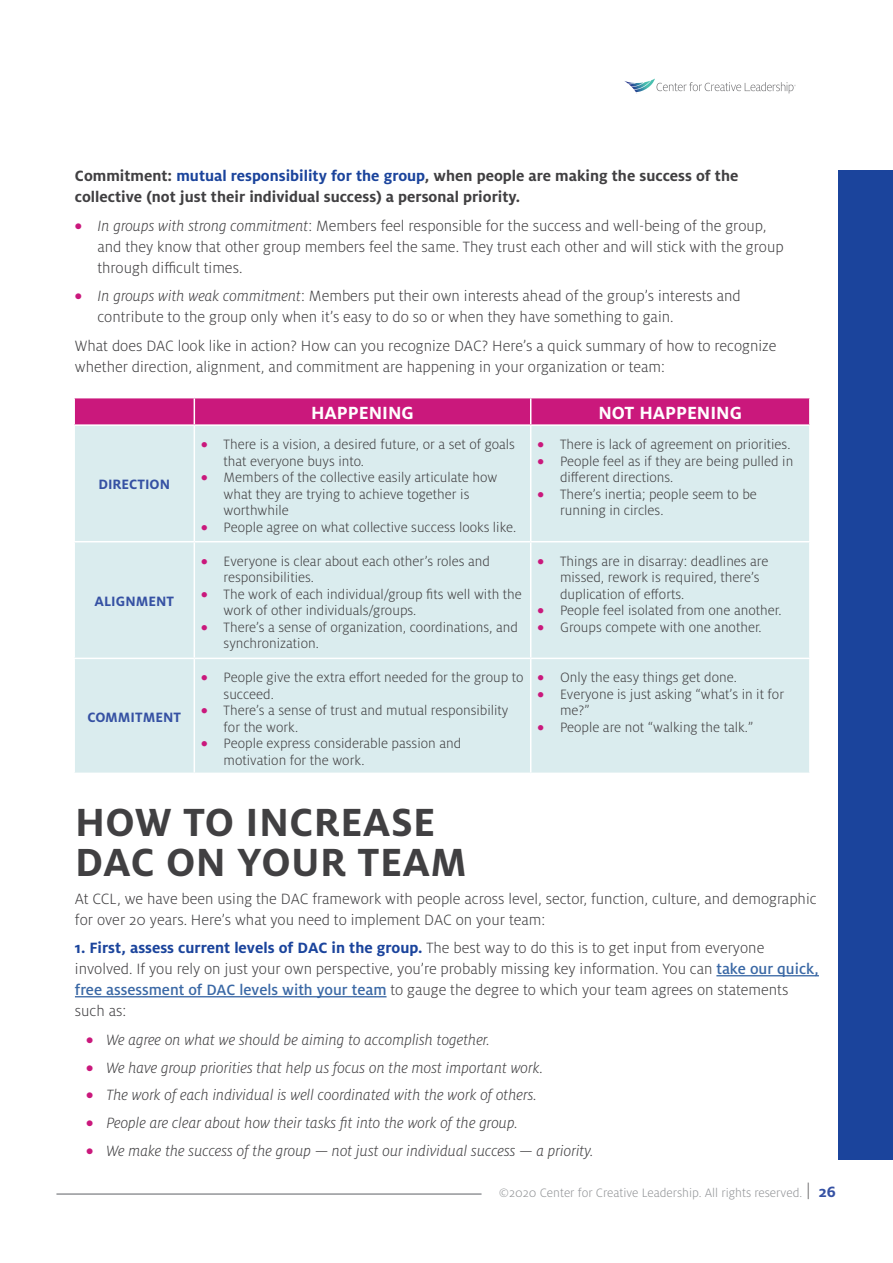
<style>
.page{position:relative;width:893px;height:1263px;background:#fff}
.page>*{position:absolute;margin:0;border:0;box-sizing:border-box;transform-origin:0 0}
.t1{font:700 43.5px/40.5px "Milo Pro";letter-spacing:.01em;color:#414042}
.t2{font:700 19.5px "Milo Pro";color:#fff}
.t3{font:300 16.5px/21px "Milo Pro";color:#414042}
.t4{font:italic 300 16.5px "Milo Pro";color:#414042}
.t5{font:700 16.5px/21px "Milo Pro";color:#414042}
.t6{font:300 15px/16.5px "Milo Pro";color:#414042}
.t7{font:700 15px "Milo Pro";color:#3551a3}
.t8{font:300 13.5px "Milo Pro";color:#939598}
.s1{color:#1b449c}
.s2{font-weight:700;color:#ca187c}
.s3{font-style:italic}
.s4{font-weight:700;color:#1b449c}
.s5{font-weight:500;color:#3a68a5}
.s6{font-weight:700;font-style:normal;color:#ca187c}
.s7{font-size:16.5px;color:#414042}
.s8{font-weight:700;font-size:16.5px;color:#3551a3}
</style>
<div class="page">
<hr style="left:56px;top:1193px;width:426px;height:2px;background:#939598">
<svg style="left:624px;top:79px;width:172px;height:15px"></svg>
<hr style="left:716px;top:975px;width:103px;height:1px;background:#3a68a5">
<hr style="left:75px;top:996px;width:312px;height:1px;background:#3a68a5">
<div style="left:75px;top:426px;width:734px;height:347px;background:#daecee"></div>
<div style="left:74px;top:398px;width:735px;height:26px;background:#ca187c"></div>
<hr style="left:194px;top:426px;width:1px;height:115px;background:#fff">
<hr style="left:530px;top:426px;width:1px;height:115px;background:#fff">
<hr style="left:73px;top:541px;width:121px;height:1px;background:#fff">
<hr style="left:194px;top:541px;width:337px;height:1px;background:#fff">
<hr style="left:194px;top:542px;width:1px;height:116px;background:#fff">
<hr style="left:531px;top:541px;width:280px;height:1px;background:#fff">
<hr style="left:530px;top:542px;width:1px;height:116px;background:#fff">
<hr style="left:73px;top:658px;width:121px;height:1px;background:#fff">
<hr style="left:194px;top:658px;width:337px;height:1px;background:#fff">
<hr style="left:194px;top:659px;width:1px;height:114px;background:#fff">
<hr style="left:531px;top:658px;width:280px;height:1px;background:#fff">
<hr style="left:530px;top:659px;width:1px;height:114px;background:#fff">
<div style="left:839px;top:170px;width:54px;height:989px;background:#1b449c"></div>
<p class="t5" style="left:75px;top:165px;width:665px">Commitment: <span class="s1">mutual responsibility for the group</span>, when people are making the success of the collective (not just their individual success) a personal priority.</p>
<p class="t3" style="left:97px;top:215px;width:688px;text-indent:-23px"><span class="s2">•</span> <span class="s3">In groups with strong commitment</span>: Members feel responsible for the success and well-being of the group, and they know that other group members feel the same. They trust each other and will stick with the group through difficult times.</p>
<p class="t3" style="left:97px;top:286px;width:645px;text-indent:-23px"><span class="s2">•</span> <span class="s3">In groups with weak commitment</span>: Members put their own interests ahead of the group’s interests and contribute to the group only when it’s easy to do so or when they have something to gain.</p>
<p class="t3" style="left:75px;top:335px;width:703px">What does DAC look like in action? How can you recognize DAC? Here’s a quick summary of how to recognize whether direction, alignment, and commitment are happening in your organization or team:</p>
<p class="t7" style="left:98px;top:476px;width:73px">DIRECTION</p>
<p class="t7" style="left:95px;top:593px;width:81px">ALIGNMENT</p>
<p class="t7" style="left:87px;top:708px;width:95px">COMMITMENT</p>
<p class="t2" style="left:311px;top:402px;width:104px">HAPPENING</p>
<p class="t2" style="left:598px;top:402px;width:145px">NOT HAPPENING</p>
<p class="t6" style="left:224px;top:436px;width:293px;text-indent:-22px"><span class="s2">•</span> There is a vision, a desired future, or a set of goals that everyone buys into.</p>
<p class="t6" style="left:224px;top:469px;width:275px;text-indent:-22px"><span class="s2">•</span> Members of the collective easily articulate how what they are trying to achieve together is worthwhile</p>
<p class="t6" style="left:201px;top:519px;width:317px"><span class="s2">•</span> People agree on what collective success looks like.</p>
<p class="t6" style="left:224px;top:553px;width:268px;text-indent:-22px"><span class="s2">•</span> Everyone is clear about each other’s roles and responsibilities.</p>
<p class="t6" style="left:224px;top:586px;width:300px;text-indent:-22px"><span class="s2">•</span> The work of each individual/group fits well with the work of other individuals/groups.</p>
<p class="t6" style="left:224px;top:619px;width:296px;text-indent:-22px"><span class="s2">•</span> There’s a sense of organization, coordinations, and synchronization.</p>
<p class="t6" style="left:224px;top:669px;width:301px;text-indent:-22px"><span class="s2">•</span> People give the extra effort needed for the group to succeed.</p>
<p class="t6" style="left:224px;top:702px;width:286px;text-indent:-22px"><span class="s2">•</span> There’s a sense of trust and mutual responsibility for the work.</p>
<p class="t6" style="left:224px;top:735px;width:239px;text-indent:-22px"><span class="s2">•</span> People express considerable passion and motivation for the work.</p>
<p class="t6" style="left:537px;top:436px;width:254px"><span class="s2">•</span> There is lack of agreement on priorities.</p>
<p class="t6" style="left:560px;top:453px;width:235px;text-indent:-22px"><span class="s2">•</span> People feel as if they are being pulled in different directions.</p>
<p class="t6" style="left:560px;top:486px;width:198px;text-indent:-22px"><span class="s2">•</span> There’s inertia; people seem to be running in circles.</p>
<p class="t6" style="left:560px;top:553px;width:210px;text-indent:-22px"><span class="s2">•</span> Things are in disarray: deadlines are missed, rework is required, there’s duplication of efforts.</p>
<p class="t6" style="left:537px;top:602px;width:245px"><span class="s2">•</span> People feel isolated from one another.</p>
<p class="t6" style="left:537px;top:619px;width:226px"><span class="s2">•</span> Groups compete with one another.</p>
<p class="t6" style="left:537px;top:669px;width:201px"><span class="s2">•</span> Only the easy things get done.</p>
<p class="t6" style="left:560px;top:686px;width:226px;text-indent:-22px"><span class="s2">•</span> Everyone is just asking “what’s in it for me?”</p>
<p class="t6" style="left:537px;top:719px;width:217px"><span class="s2">•</span> People are not “walking the talk.”</p>
<h1 class="t1" style="left:75px;top:801px;width:394px">HOW TO INCREASE<br>DAC ON YOUR TEAM</h1>
<p class="t3" style="left:75px;top:888px;width:743px">At CCL, we have been using the DAC framework with people across level, sector, function, culture, and demographic for over 20 years. Here’s what you need to implement DAC on your team:</p>
<p class="t3" style="left:75px;top:938px;width:745px"><span class="s4">1. First, assess current levels of DAC in the group.</span> The best way to do this is to get input from everyone involved. If you rely on just your own perspective, you’re probably missing key information. You can <span class="s5">take our quick, free assessment of DAC levels with your team</span> to gauge the degree to which your team agrees on statements such as:</p>
<p class="t4" style="left:86px;top:1030px;width:405px"><span class="s6">•</span> We agree on what we should be aiming to accomplish together.</p>
<p class="t4" style="left:86px;top:1058px;width:458px"><span class="s6">•</span> We have group priorities that help us focus on the most important work.</p>
<p class="t4" style="left:86px;top:1086px;width:452px"><span class="s6">•</span> The work of each individual is well coordinated with the work of others.</p>
<p class="t4" style="left:86px;top:1114px;width:433px"><span class="s6">•</span> People are clear about how their tasks fit into the work of the group.</p>
<p class="t4" style="left:86px;top:1141px;width:509px"><span class="s6">•</span> We make the success of the group — not just our individual success — a priority.</p>
<p class="t8" style="left:499px;top:1185px;width:339px">©2020 Center for Creative Leadership. All rights reserved. <span class="s7">|</span> <span class="s8">26</span></p>
</div>
